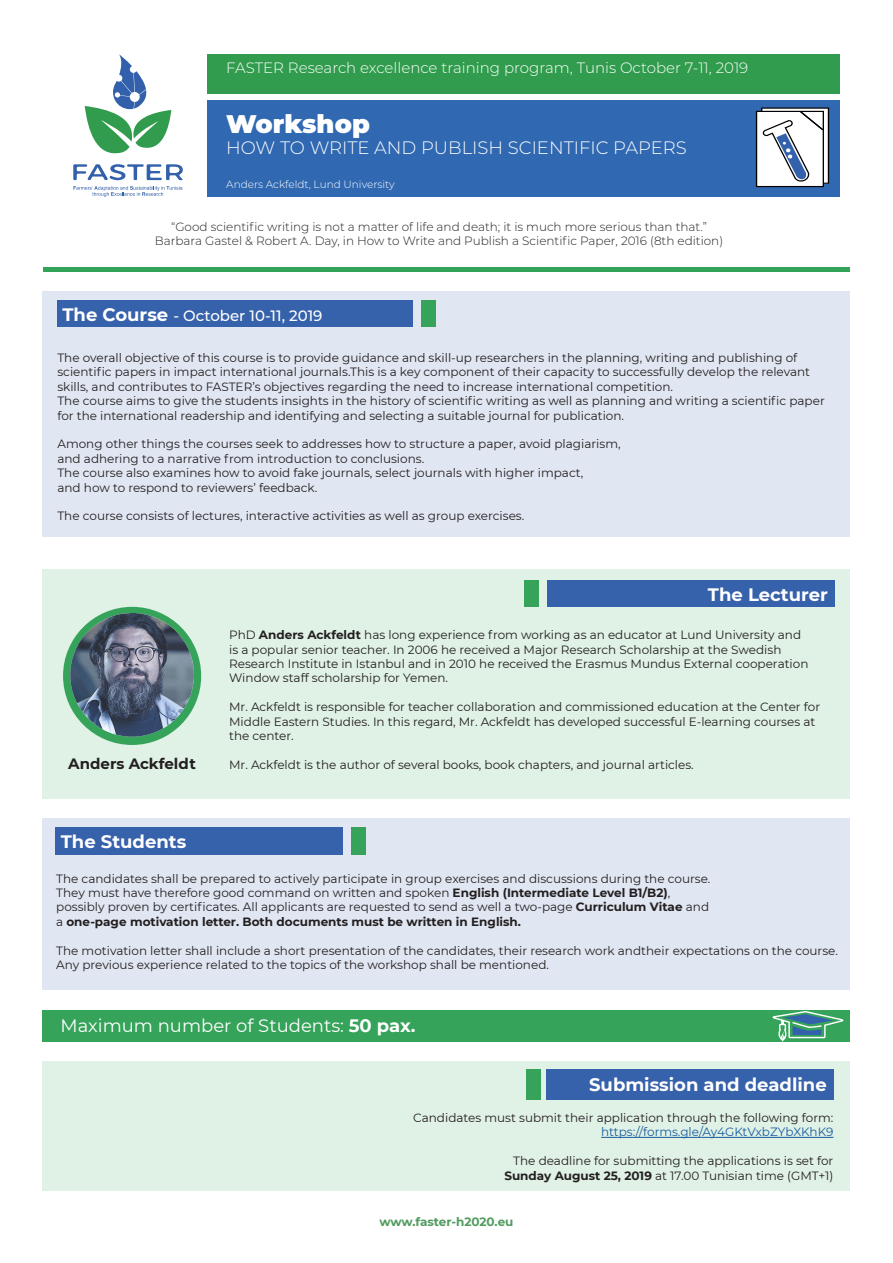
<style>
.page{position:relative;width:893px;height:1263px;background:#fff}
.page>*{position:absolute;margin:0;border:0;box-sizing:border-box;transform-origin:0 0}
.t1{font:900 25.5px "Montserrat";color:#fff}
.t2{font:700 18px "Montserrat";color:#fff}
.t3{font:300 18px "Montserrat";color:#fff}
.t4{font:18px "Montserrat";color:#fff}
.t5{font:300 15px "Montserrat";color:#fff}
.t6{font:500 15px "Montserrat";color:#fff}
.t7{font:700 15px "Montserrat";color:#231f20}
.t8{font:12px/14.4px "Montserrat";color:#231f20}
.t9{font:300 12px "Montserrat";color:#231f20}
.t10{font:700 12px "Montserrat";color:#231f20}
.t11{font:12px "Montserrat";color:#175d9e}
.t12{font:700 12px "Montserrat";letter-spacing:-.005em;color:#509b5e}
.t13{font:300 10.5px "Montserrat";color:#fff}
.s1{font-weight:700;font-size:18px}
.s2{font-weight:700}
.s3{font-weight:400}
</style>
<div class="page">
<div style="left:43px;top:292px;width:807px;height:245px;background:#e1e7f2"></div>
<div style="left:43px;top:569px;width:807px;height:230px;background:#e0f1e6"></div>
<svg style="left:85px;top:54px;width:86px;height:100px"></svg>
<svg style="left:73px;top:164px;width:110px;height:16px"></svg>
<svg style="left:73px;top:186px;width:109px;height:11px"></svg>
<div style="left:207px;top:101px;width:633px;height:96px;background:#3068b2"></div>
<hr style="left:43px;top:268px;width:807px;height:4px;background:#32a358">
<div style="left:207px;top:54px;width:633px;height:40px;background:#319c4d"></div>
<svg style="left:756px;top:107px;width:73px;height:80px;background:#caced5"></svg>
<div style="left:57px;top:300px;width:355px;height:27px;background:#3661ab"></div>
<div style="left:421px;top:300px;width:15px;height:27px;background:#35a359"></div>
<div style="left:547px;top:580px;width:288px;height:26px;background:#3661ab"></div>
<div style="left:524px;top:580px;width:15px;height:26px;background:#35a359"></div>
<div style="left:63px;top:607px;width:138px;height:138px;background:#35a359;border-radius:50%"></div>
<img style="left:70px;top:613px;width:124px;height:124px">
<div style="left:43px;top:1010px;width:807px;height:31px;background:#35a359"></div>
<svg style="left:773px;top:1011px;width:70px;height:31px"></svg>
<div style="left:43px;top:819px;width:807px;height:171px;background:#e1e7f2"></div>
<div style="left:56px;top:827px;width:287px;height:27px;background:#3661ab"></div>
<div style="left:351px;top:827px;width:15px;height:27px;background:#35a359"></div>
<div style="left:43px;top:1061px;width:807px;height:130px;background:#e0f1e6"></div>
<div style="left:546px;top:1069px;width:288px;height:30px;background:#3661ab"></div>
<div style="left:526px;top:1069px;width:15px;height:30px;background:#35a359"></div>
<hr style="left:601px;top:1137px;width:232px;height:1px;background:#175d9e">
<p class="t5" style="left:226px;top:57px;width:524px">FASTER Research excellence training program, Tunis October 7-11, 2019</p>
<p class="t1" style="left:226px;top:104px;width:145px">Workshop</p>
<p class="t3" style="left:226px;top:136px;width:462px">HOW TO WRITE AND PUBLISH SCIENTIFIC PAPERS</p>
<p class="t13" style="left:226px;top:178px;width:170px">Anders Ackfeldt, Lund University</p>
<p class="t9" style="left:171px;top:218px;width:537px">“Good scientific writing is not a matter of life and death; it is much more serious than that.”</p>
<p class="t9" style="left:155px;top:233px;width:570px">Barbara Gastel &amp; Robert A. Day, in How to Write and Publish a Scientific Paper, 2016 (8th edition)</p>
<p class="t6" style="left:63px;top:305px;width:261px"><span class="s1">The Course</span> - October 10-11, 2019</p>
<p class="t8" style="left:57px;top:350px;width:754px">The overall objective of this course is to provide guidance and skill-up researchers in the planning, writing and publishing of scientific papers in impact international journals.This is a key component of their capacity to successfully develop the relevant skills, and contributes to FASTER’s objectives regarding the need to increase international competition.</p>
<p class="t8" style="left:57px;top:393px;width:769px">The course aims to give the students insights in the history of scientific writing as well as planning and writing a scientific paper for the international readership and identifying and selecting a suitable journal for publication.</p>
<p class="t8" style="left:57px;top:436px;width:565px">Among other things the courses seek to addresses how to structure a paper, avoid plagiarism,</p>
<p class="t8" style="left:57px;top:451px;width:368px">and adhering to a narrative from introduction to conclusions.</p>
<p class="t8" style="left:57px;top:465px;width:527px">The course also examines how to avoid fake journals, select journals with higher impact,</p>
<p class="t8" style="left:57px;top:480px;width:262px">and how to respond to reviewers’ feedback.</p>
<p class="t8" style="left:57px;top:508px;width:468px">The course consists of lectures, interactive activities as well as group exercises.</p>
<p class="t7" style="left:68px;top:753px;width:129px">Anders Ackfeldt</p>
<p class="t2" style="left:708px;top:581px;width:121px">The Lecturer</p>
<p class="t8" style="left:229px;top:627px;width:573px">PhD <span class="s2">Anders Ackfeldt</span> has long experience from working as an educator at Lund University and</p>
<p class="t8" style="left:229px;top:642px;width:554px">is a popular senior teacher. In 2006 he received a Major Research Scholarship at the Swedish</p>
<p class="t8" style="left:229px;top:656px;width:581px">Research Institute in Istanbul and in 2010 he received the Erasmus Mundus External cooperation<br>Window staff scholarship for Yemen.</p>
<p class="t8" style="left:229px;top:699px;width:592px">Mr. Ackfeldt is responsible for teacher collaboration and commissioned education at the Center for<br>Middle Eastern Studies. In this regard, Mr. Ackfeldt has developed successful E-learning courses at the center.</p>
<p class="t8" style="left:229px;top:757px;width:466px">Mr. Ackfeldt is the author of several books, book chapters, and journal articles.</p>
<p class="t2" style="left:61px;top:829px;width:127px">The Students</p>
<p class="t8" style="left:56px;top:871px;width:656px">The candidates shall be prepared to actively participate in group exercises and discussions during the course.</p>
<p class="t8" style="left:56px;top:885px;width:616px">They must have therefore good command on written and spoken <span class="s2">English (Intermediate Level B1/B2)</span>,</p>
<p class="t8" style="left:56px;top:899px;width:654px">possibly proven by certificates. All applicants are requested to send as well a two-page <span class="s2">Curriculum Vitae</span> and</p>
<p class="t10" style="left:56px;top:913px;width:466px"><span class="s3">a</span> one-page motivation letter. Both documents must be written in English.</p>
<p class="t8" style="left:56px;top:943px;width:783px">The motivation letter shall include a short presentation of the candidates, their research work andtheir expectations on the course.<br>Any previous experience related to the topics of the workshop shall be mentioned.</p>
<p class="t4" style="left:60px;top:1013px;width:357px">Maximum number of Students: <span class="s2">50 pax.</span></p>
<p class="t2" style="left:589px;top:1071px;width:239px">Submission and deadline</p>
<p class="t8" style="left:413px;top:1110px;width:422px">Candidates must submit their application through the following form:</p>
<p class="t11" style="left:601px;top:1124px;width:234px">https://forms.gle/Ay4GKtVxbZYbXKhK9</p>
<p class="t8" style="left:513px;top:1153px;width:322px">The deadline for submitting the applications is set for</p>
<p class="t8" style="left:504px;top:1168px;width:331px"><span class="s2">Sunday August 25, 2019</span> at 17.00 Tunisian time (GMT+1)</p>
<p class="t12" style="left:379px;top:1213px;width:136px">www.faster-h2020.eu</p>
</div>
